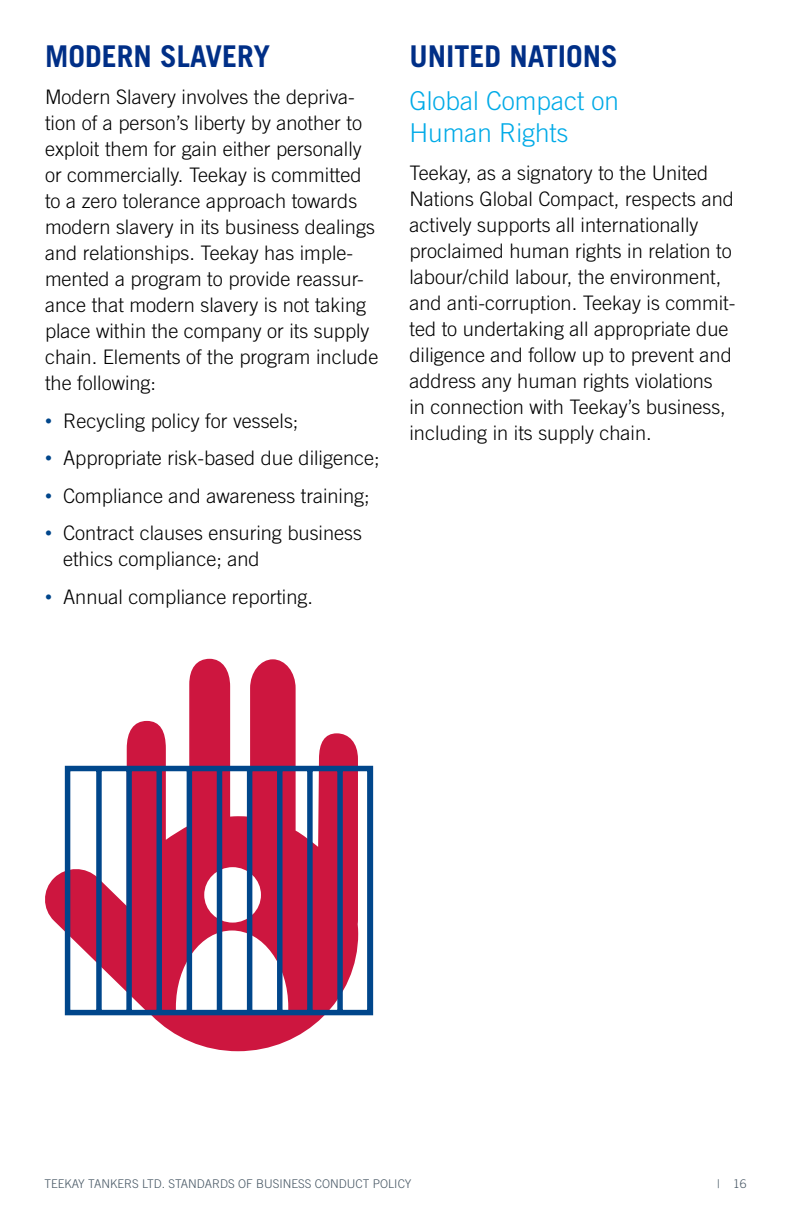
<style>
.page{position:relative;width:792px;height:1224px;background:#fff}
.page>*{position:absolute;margin:0;border:0;box-sizing:border-box;transform-origin:0 0}
.t1{font:700 30px "Trade Gothic LT Std";color:#002f87}
.t2{font:300 26px/32px "Trade Gothic LT Std";color:#00aae7}
.t3{font:300 20px/26px "Trade Gothic LT Std";color:#000}
.t4{font:300 12px "Trade Gothic LT Std";color:#485865}
.s1{font-size:14px;color:#00468b}
</style>
<div class="page">
<svg style="left:45px;top:659px;width:313px;height:392px"></svg>
<svg style="left:62px;top:762px;width:311px;height:258px"></svg>
<h1 class="t1" style="left:45px;top:38px;width:227px">MODERN SLAVERY</h1>
<p class="t3" style="left:45px;top:84px;width:335px">Modern Slavery involves the depriva&shy;tion of a person’s liberty by another to exploit them for gain either personally or commercially. Teekay is committed to a zero tolerance approach towards modern slavery in its business dealings and relationships. Teekay has imple&shy;mented a program to provide reassur&shy;ance that modern slavery is not taking place within the company or its supply chain. Elements of the program include the following:</p>
<p class="t3" style="left:45px;top:407px;width:255px"><span class="s1">•</span> Recycling policy for vessels;</p>
<p class="t3" style="left:45px;top:445px;width:336px"><span class="s1">•</span> Appropriate risk-based due diligence;</p>
<p class="t3" style="left:45px;top:482px;width:326px"><span class="s1">•</span> Compliance and awareness training;</p>
<p class="t3" style="left:63px;top:520px;width:300px;text-indent:-18px"><span class="s1">•</span> Contract clauses ensuring business ethics compliance; and</p>
<p class="t3" style="left:45px;top:583px;width:270px"><span class="s1">•</span> Annual compliance reporting.</p>
<h1 class="t1" style="left:410px;top:38px;width:210px">UNITED NATIONS</h1>
<h2 class="t2" style="left:410px;top:85px;width:211px">Global Compact on<br>Human Rights</h2>
<p class="t3" style="left:410px;top:159px;width:327px">Teekay, as a signatory to the United Nations Global Compact, respects and actively supports all internationally proclaimed human rights in relation to labour/child labour, the environment, and anti-corruption. Teekay is commit&shy;ted to undertaking all appropriate due diligence and follow up to prevent and address any human rights violations<br>in connection with Teekay’s business, including in its supply chain.</p>
<p class="t4" style="left:45px;top:1177px;width:369px">TEEKAY TANKERS LTD. STANDARDS OF BUSINESS CONDUCT POLICY</p>
<p class="t4" style="left:717px;top:1177px;width:31px">| 16</p>
</div>
